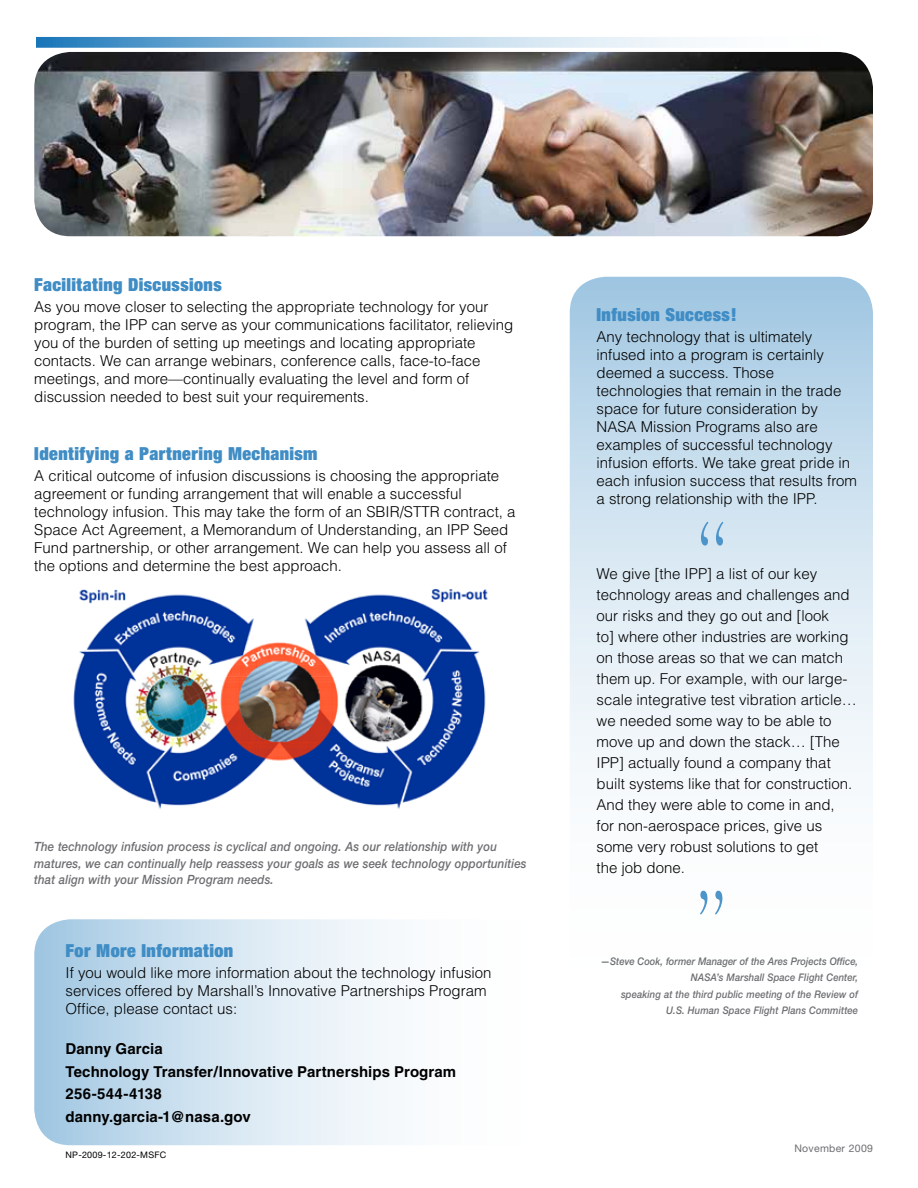
<style>
.page{position:relative;width:918px;height:1188px;background:#fff}
.page>*{position:absolute;margin:0;border:0;box-sizing:border-box;transform-origin:0 0}
.t1{font:300 condensed 108px "Garamond";color:#4d95c9;scale:.75 1}
.t2{font:900 expanded 18px "Helvetica Neue";letter-spacing:.025em;color:#408dc5}
.t3{font:300 15px/18px "Helvetica";color:#000}
.t4{font:700 15px/22.5px "Helvetica";letter-spacing:.005em;color:#000}
.t5{font:italic 500 12.75px/16.5px "Helvetica Neue";letter-spacing:.01em;color:#6d6e71;scale:.9 1}
.t6{font:italic 500 10.5px/16.5px "Helvetica Neue";letter-spacing:.01em;color:#6d6e71;text-align:right;scale:.9 1}
.t7{font:10.5px "Helvetica Neue";letter-spacing:.025em;color:#6d6e71}
.t8{font:9px "Helvetica Neue";letter-spacing:.025em;color:#000}
</style>
<div class="page">
<img style="left:34px;top:52px;width:839px;height:184px">
<svg style="left:36px;top:37px;width:663px;height:11px;background:#9fc6e1"></svg>
<div style="left:34px;top:919px;width:518px;height:226px;background:linear-gradient(to right,#accee5,#fff);border-radius:36px"></div>
<div style="left:570px;top:277px;width:303px;height:723px;background:linear-gradient(to bottom,#adcee5,#fff);border-radius:36px"></div>
<img style="left:73px;top:589px;width:415px;height:220px">
<div style="left:0;top:18px;width:35px;height:57px;background:#fff"></div>
<p class="t2" style="left:34px;top:273px;width:189px">Facilitating Discussions</p>
<p class="t3" style="left:34px;top:298px;width:481px">As you move closer to selecting the appropriate technology for your program, the IPP can serve as your communications facilitator, relieving you of the burden of setting up meetings and locating appropriate contacts. We can arrange webinars, conference calls, face-to-face meetings, and more—continually evaluating the level and form of discussion needed to best suit your requirements.</p>
<p class="t2" style="left:34px;top:442px;width:285px">Identifying a Partnering Mechanism</p>
<p class="t3" style="left:34px;top:466px;width:483px">A critical outcome of infusion discussions is choosing the appropriate agreement or funding arrangement that will enable a successful technology infusion. This may take the form of an SBIR/STTR contract, a Space Act Agreement, a Memorandum of Understanding, an IPP Seed Fund partnership, or other arrangement. We can help you assess all of the options and determine the best approach.</p>
<p class="t5" style="left:34px;top:839px;width:549px">The technology infusion process is cyclical and ongoing. As our relationship with you matures, we can continually help reassess your goals as we seek technology opportunities that align with your Mission Program needs.</p>
<p class="t2" style="left:66px;top:939px;width:169px">For More Information</p>
<p class="t3" style="left:66px;top:964px;width:428px">If you would like more information about the technology infusion services offered by Marshall’s Innovative Partnerships Program<br>Office, please contact us:</p>
<p class="t4" style="left:66px;top:1038px;width:392px">Danny Garcia<br>Technology Transfer/Innovative Partnerships Program<br>256-544-4138<br>danny.garcia-1@nasa.gov</p>
<p class="t8" style="left:66px;top:1149px;width:102px">NP-2009-12-202-MSFC</p>
<p class="t2" style="left:597px;top:303px;width:142px">Infusion Success!</p>
<p class="t3" style="left:597px;top:328px;width:262px">Any technology that is ultimately infused into a program is certainly deemed a success. Those technologies that remain in the trade space for future consideration by NASA Mission Programs also are examples of successful technology infusion efforts. We take great pride in each infusion success that results from a strong relationship with the IPP.</p>
<h1 class="t1" style="left:696px;top:500px;width:44px">“</h1>
<p class="t3" style="left:597px;top:563px;width:262px;line-height:21px">We give [the IPP] a list of our key technology areas and challenges and our risks and they go out and [look<br>to] where other industries are working on those areas so that we can match them up. For example, with our large&shy;scale integrative test vibration article… we needed some way to be able to move up and down the stack… [The IPP] actually found a company that built systems like that for construction.<br>And they were able to come in and,<br>for non-aerospace prices, give us some very robust solutions to get<br>the job done.</p>
<h1 class="t1" style="left:696px;top:867px;width:44px">”</h1>
<p class="t6" style="left:601px;top:953px;width:288px">—Steve Cook, former Manager of the Ares Projects Office, NASA’s Marshall Space Flight Center,<br>speaking at the third public meeting of the Review of U.S. Human Space Flight Plans Committee</p>
<p class="t7" style="left:794px;top:1142px;width:80px">November 2009</p>
</div>
